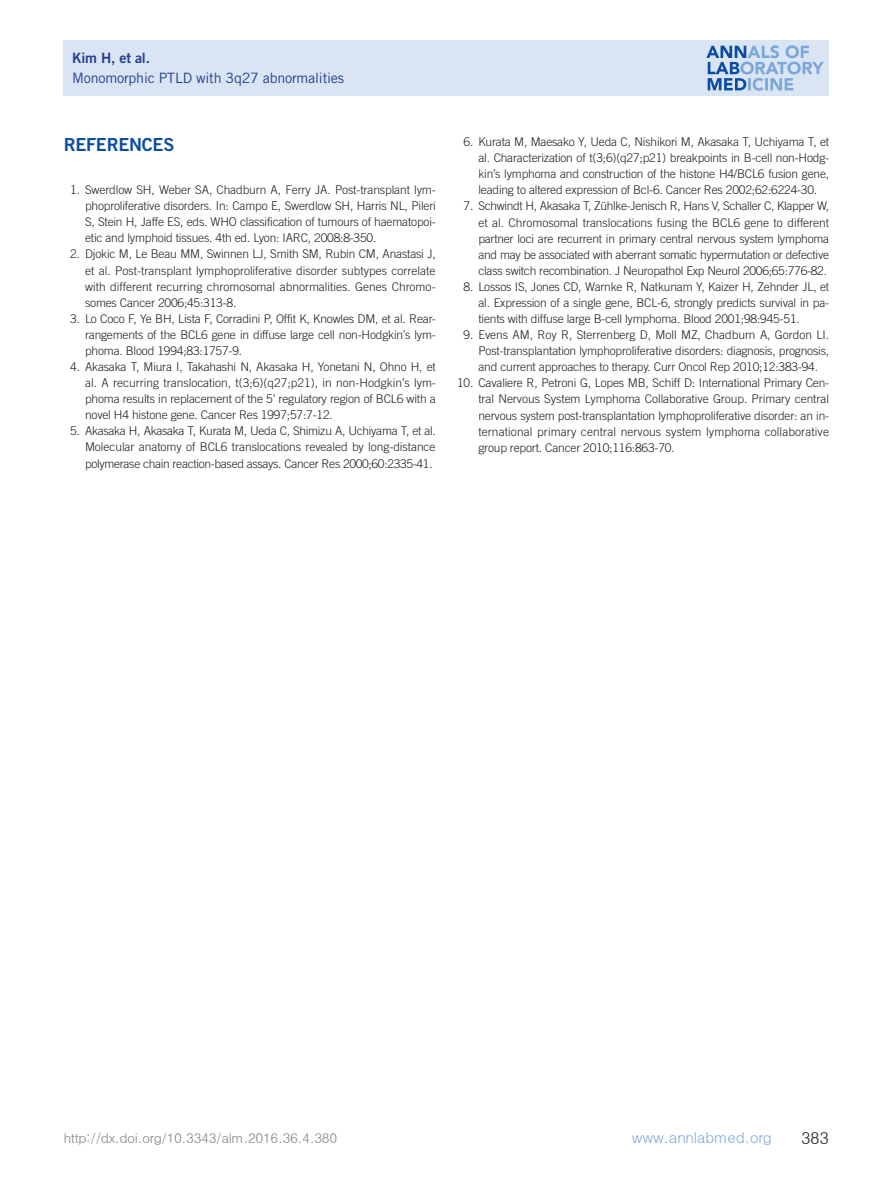
<style>
.page{position:relative;width:893px;height:1191px;background:#fff}
.page>*{position:absolute;margin:0;border:0;box-sizing:border-box;transform-origin:0 0}
.본문대제목{font:18px "Trade Gothic LT Std Bd 2";letter-spacing:-.015em;color:#0d4da1}
.t1{font:16.5px "Dotum";color:#231f20}
.t2{font:15px "Dotum";letter-spacing:-.02em;color:#7ca7d8}
.t3{font:14.25px "Trade Gothic LT Std";letter-spacing:-.015em;color:#253f8e}
.t4{font:14.25px "Trade Gothic LT Std Bd 2";letter-spacing:-.015em;color:#253f8e}
.t5{font:13.5px "Dotum";letter-spacing:-.03em;color:#808285}
.참고문헌_1{font:300 12px/16px "Trade Gothic LT Std";letter-spacing:-.015em;color:#231f20;text-align:justify}
.참고문헌_2{font:300 12px/16px "Trade Gothic LT Std";letter-spacing:-.015em;color:#231f20;text-align:justify}
</style>
<div class="page">
<div style="left:64px;top:40px;width:765px;height:56px;background:#dae5f4"></div>
<svg style="left:706px;top:45px;width:118px;height:46px"></svg>
<p class="t4" style="left:72px;top:49px;width:79px">Kim H, et al.</p>
<p class="t3" style="left:72px;top:69px;width:273px">Monomorphic PTLD with 3q27 abnormalities</p>
<p class="본문대제목" style="left:64px;top:133px;width:112px">REFERENCES</p>
<p class="참고문헌_1" style="left:85px;top:182px;width:352px;text-indent:-15px">1. Swerdlow SH, Weber SA, Chadburn A, Ferry JA. Post-transplant lym&shy;phoproliferative disorders. In: Campo E, Swerdlow SH, Harris NL, Pileri S, Stein H, Jaffe ES, eds. WHO classification of tumours of haematopoi&shy;etic and lymphoid tissues. 4th ed. Lyon: IARC, 2008:8-350.</p>
<p class="참고문헌_1" style="left:85px;top:246px;width:352px;text-indent:-15px">2. Djokic M, Le Beau MM, Swinnen LJ, Smith SM, Rubin CM, Anastasi J, et al. Post-transplant lymphoproliferative disorder subtypes correlate with different recurring chromosomal abnormalities. Genes Chromo&shy;somes Cancer 2006;45:313-8.</p>
<p class="참고문헌_1" style="left:85px;top:310px;width:352px;text-indent:-15px">3. Lo Coco F, Ye BH, Lista F, Corradini P, Offit K, Knowles DM, et al. Rear&shy;rangements of the BCL6 gene in diffuse large cell non-Hodgkin’s lym&shy;phoma. Blood 1994;83:1757-9.</p>
<p class="참고문헌_1" style="left:85px;top:358px;width:352px;text-indent:-15px">4. Akasaka T, Miura I, Takahashi N, Akasaka H, Yonetani N, Ohno H, et al. A recurring translocation, t(3;6)(q27;p21), in non-Hodgkin’s lym&shy;phoma results in replacement of the 5’ regulatory region of BCL6 with a novel H4 histone gene. Cancer Res 1997;57:7-12.</p>
<p class="참고문헌_1" style="left:85px;top:423px;width:352px;text-indent:-15px">5. Akasaka H, Akasaka T, Kurata M, Ueda C, Shimizu A, Uchiyama T, et al.<br>Molecular anatomy of BCL6 translocations revealed by long-distance polymerase chain reaction-based assays. Cancer Res 2000;60:2335-41.</p>
<p class="참고문헌_1" style="left:478px;top:134px;width:352px;text-indent:-15px">6. Kurata M, Maesako Y, Ueda C, Nishikori M, Akasaka T, Uchiyama T, et al. Characterization of t(3;6)(q27;p21) breakpoints in B-cell non-Hodg&shy;kin’s lymphoma and construction of the histone H4/BCL6 fusion gene, leading to altered expression of Bcl-6. Cancer Res 2002;62:6224-30.</p>
<p class="참고문헌_1" style="left:478px;top:198px;width:352px;text-indent:-15px">7. Schwindt H, Akasaka T, Zühlke-Jenisch R, Hans V, Schaller C, Klapper W, et al. Chromosomal translocations fusing the BCL6 gene to different partner loci are recurrent in primary central nervous system lymphoma and may be associated with aberrant somatic hypermutation or defective class switch recombination. J Neuropathol Exp Neurol 2006;65:776-82.</p>
<p class="참고문헌_1" style="left:478px;top:278px;width:352px;text-indent:-15px">8. Lossos IS, Jones CD, Warnke R, Natkunam Y, Kaizer H, Zehnder JL, et al. Expression of a single gene, BCL-6, strongly predicts survival in pa&shy;tients with diffuse large B-cell lymphoma. Blood 2001;98:945-51.</p>
<p class="참고문헌_1" style="left:478px;top:327px;width:352px;text-indent:-15px">9. Evens AM, Roy R, Sterrenberg D, Moll MZ, Chadburn A, Gordon LI.<br>Post-transplantation lymphoproliferative disorders: diagnosis, prognosis, and current approaches to therapy. Curr Oncol Rep 2010;12:383-94.</p>
<p class="참고문헌_2" style="left:478px;top:375px;width:352px;text-indent:-21px">10. Cavaliere R, Petroni G, Lopes MB, Schiff D: International Primary Cen&shy;tral Nervous System Lymphoma Collaborative Group. Primary central nervous system post-transplantation lymphoproliferative disorder: an in&shy;ternational primary central nervous system lymphoma collaborative group report. Cancer 2010;116:863-70.</p>
<p class="t5" style="left:64px;top:1131px;width:275px">http://dx.doi.org/10.3343/alm.2016.36.4.380</p>
<p class="t2" style="left:632px;top:1130px;width:142px">www.annlabmed.org</p>
<h2 class="t1" style="left:801px;top:1129px;width:30px">383</h2>
</div>
